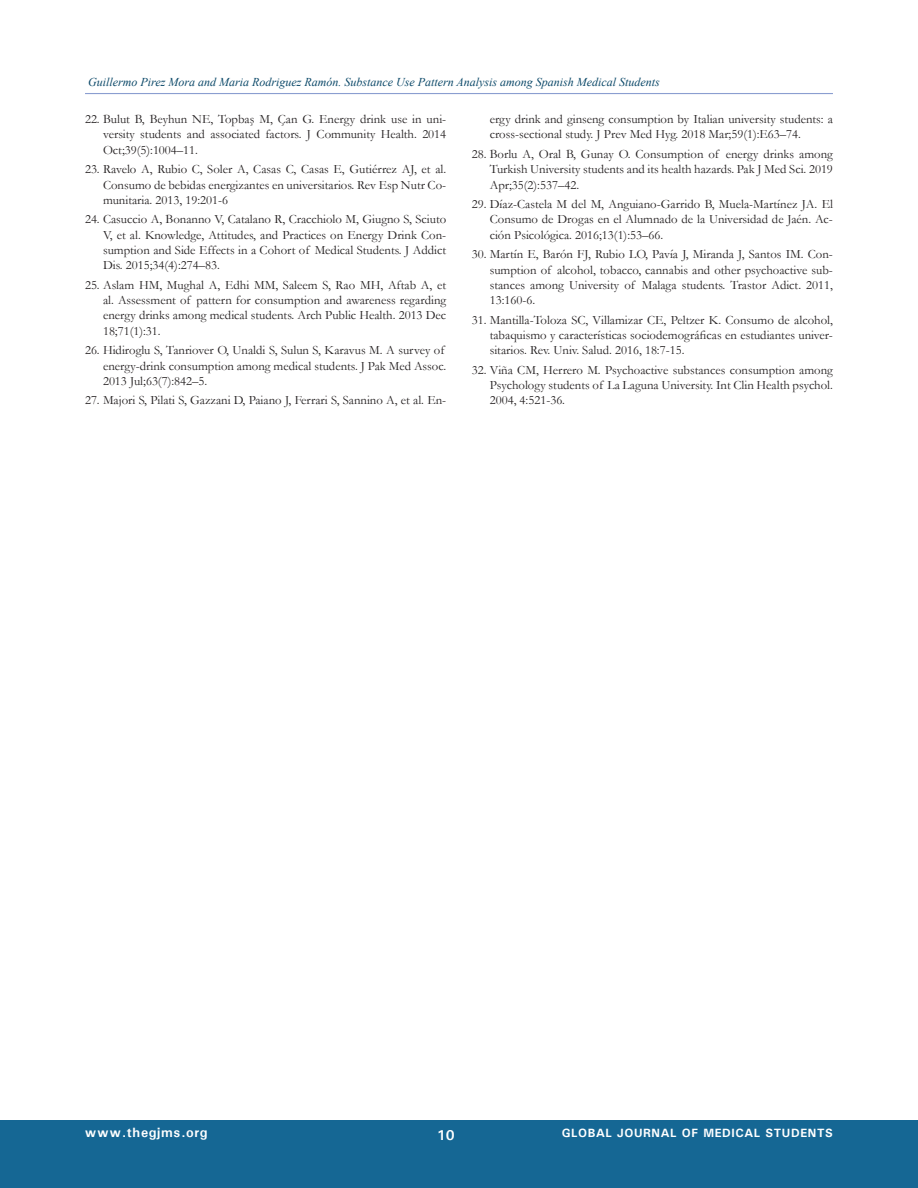
<style>
.page{position:relative;width:918px;height:1188px;background:#fff}
.page>*{position:absolute;margin:0;border:0;box-sizing:border-box;transform-origin:0 0}
.t1{font:700 14.25px "Univers";color:#fff}
.t2{font:700 13.5px "Univers";letter-spacing:.05em;color:#fff}
.t3{font:12.75px/15.3px "Garamond";color:#231f20;text-align:justify}
.t4{font:italic 12px "Times New Roman";color:#0c4969}
.t5{font:700 12px "Univers";letter-spacing:.05em;color:#fff}
</style>
<div class="page">
<div style="left:0;top:1121px;width:918px;height:67px;background:#156794"></div>
<hr style="left:85px;top:93px;width:748px;height:1px;background:#8b9ed0">
<p class="t4" style="left:88px;top:74px;width:573px">Guillermo Pirez Mora and Maria Rodriguez Ramón. Substance Use Pattern Analysis among Spanish Medical Students</p>
<p class="t3" style="left:103px;top:111px;width:345px;text-indent:-18px">22. Bulut B, Beyhun NE, Topbaş M, Çan G. Energy drink use in uni&shy;versity students and associated factors. J Community Health. 2014<br>Oct;39(5):1004–11.</p>
<p class="t3" style="left:103px;top:161px;width:345px;text-indent:-18px">23. Ravelo A, Rubio C, Soler A, Casas C, Casas E, Gutiérrez AJ, et al.<br>Consumo de bebidas energizantes en universitarios. Rev Esp Nutr Co&shy;munitaria. 2013, 19:201-6</p>
<p class="t3" style="left:103px;top:211px;width:345px;text-indent:-18px">24. Casuccio A, Bonanno V, Catalano R, Cracchiolo M, Giugno S, Sciuto V, et al. Knowledge, Attitudes, and Practices on Energy Drink Con&shy;sumption and Side Effects in a Cohort of Medical Students. J Addict Dis. 2015;34(4):274–83.</p>
<p class="t3" style="left:103px;top:277px;width:345px;text-indent:-18px">25. Aslam HM, Mughal A, Edhi MM, Saleem S, Rao MH, Aftab A, et al. Assessment of pattern for consumption and awareness regarding energy drinks among medical students. Arch Public Health. 2013 Dec 18;71(1):31.</p>
<p class="t3" style="left:103px;top:342px;width:345px;text-align:left;text-indent:-18px">26. Hidiroglu S, Tanriover O, Unaldi S, Sulun S, Karavus M. A survey of energy-drink consumption among medical students. J Pak Med Assoc.<br>2013 Jul;63(7):842–5.</p>
<p class="t3" style="left:85px;top:393px;width:363px">27. Majori S, Pilati S, Gazzani D, Paiano J, Ferrari S, Sannino A, et al. En-</p>
<p class="t3" style="left:490px;top:111px;width:345px">ergy drink and ginseng consumption by Italian university students: a cross-sectional study. J Prev Med Hyg. 2018 Mar;59(1):E63–74.</p>
<p class="t3" style="left:490px;top:146px;width:345px;text-indent:-18px">28. Borlu A, Oral B, Gunay O. Consumption of energy drinks among Turkish University students and its health hazards. Pak J Med Sci. 2019<br>Apr;35(2):537–42.</p>
<p class="t3" style="left:490px;top:196px;width:345px;text-indent:-18px">29. Díaz-Castela M del M, Anguiano-Garrido B, Muela-Martínez JA. El Consumo de Drogas en el Alumnado de la Universidad de Jaén. Ac&shy;ción Psicológica. 2016;13(1):53–66.</p>
<p class="t3" style="left:490px;top:246px;width:345px;text-indent:-18px">30. Martín E, Barón FJ, Rubio LO, Pavía J, Miranda J, Santos IM. Con&shy;sumption of alcohol, tobacco, cannabis and other psychoactive sub&shy;stances among University of Malaga students. Trastor Adict. 2011, 13:160-6.</p>
<p class="t3" style="left:490px;top:312px;width:345px;text-indent:-18px">31. Mantilla-Toloza SC, Villamizar CE, Peltzer K. Consumo de alcohol, tabaquismo y características sociodemográficas en estudiantes univer&shy;sitarios. Rev. Univ. Salud. 2016, 18:7-15.</p>
<p class="t3" style="left:490px;top:362px;width:345px;text-indent:-18px">32. Viña CM, Herrero M. Psychoactive substances consumption among Psychology students of La Laguna University. Int Clin Health psychol.<br>2004, 4:521-36.</p>
<p class="t2" style="left:85px;top:1123px;width:125px">www.thegjms.org</p>
<p class="t1" style="left:437px;top:1126px;width:19px">10</p>
<p class="t5" style="left:562px;top:1125px;width:273px">GLOBAL JOURNAL OF MEDICAL STUDENTS</p>
</div>
